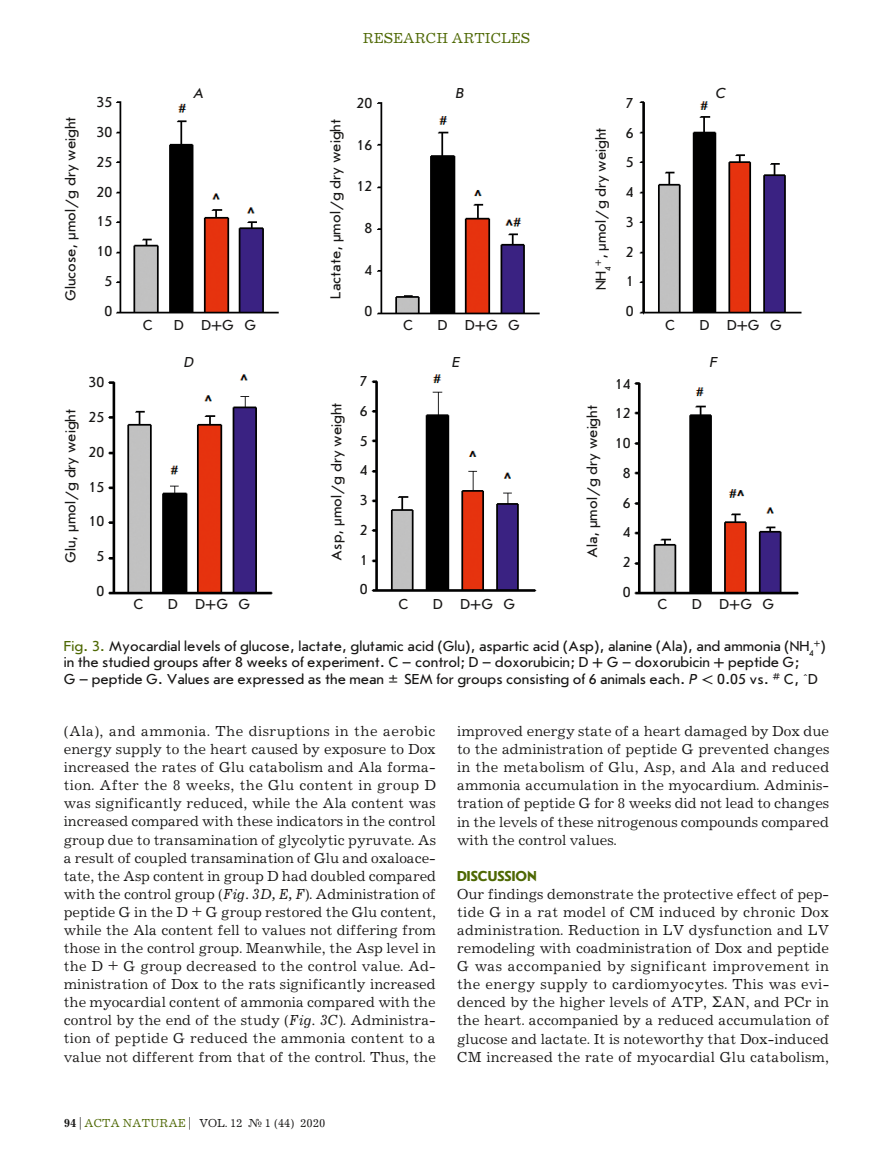
<style>
.page{position:relative;width:893px;height:1170px;background:#fff}
.page>*{position:absolute;margin:0;border:0;box-sizing:border-box;transform-origin:0 0}
.t1{font:15px/18.1px "Journal C";color:#181716;text-align:justify}
.t2{font:15px/29.7px "Journal Sans C";color:#181716;text-align:center}
.t3{font:15px "Journal C";color:#4e6804}
.t4{font:700 15px "Journal Sans C";color:#4e6804}
.t5{font:italic 15px "Journal Sans C";color:#181716}
.t6{font:12px "Journal C";color:#181716}
.t7{font:8.7px "Journal Sans C";color:#181716}
.s1{color:#4e6804}
.s2{font-size:15px}
.s3{font-style:italic}
.s4{font-family:"Newton C Pro"}
.s5{font-weight:700}
</style>
<div class="page">
<img style="left:108px;top:101px;width:694px;height:494px">
<p class="t3" style="left:363px;top:31px;width:169px">RESEARCH ARTICLES</p>
<p class="t5" style="left:193px;top:86px;width:11px">A</p>
<p class="t5" style="left:455px;top:86px;width:10px">B</p>
<p class="t5" style="left:715px;top:86px;width:12px">C</p>
<p class="t2" style="left:96px;top:88px;width:17px">35<br>30<br>25<br>20<br>15<br>10<br>5<br>0</p>
<p class="t2" style="left:356px;top:88px;width:17px">20</p>
<p class="t2" style="left:356px;top:130px;width:17px">16</p>
<p class="t2" style="left:357px;top:172px;width:17px">12</p>
<p class="t2" style="left:364px;top:213px;width:9px">8</p>
<p class="t2" style="left:364px;top:255px;width:9px">4</p>
<p class="t2" style="left:364px;top:297px;width:9px">0</p>
<p class="t2" style="left:626px;top:88px;width:9px;text-align:justify">7<br>6<br>5<br>4<br>3<br>2<br>1<br>0</p>
<p class="t2" style="left:56px;top:301px;width:186px;rotate:-90deg">Glucose, µmol/g dry weight</p>
<p class="t2" style="left:321px;top:299px;width:181px;rotate:-90deg">Lactate, µmol/g dry weight</p>
<p class="t2" style="left:586px;top:290px;width:164px;rotate:-90deg">NH<sub>4</sub><sup>+</sup>, µmol/g dry weight</p>
<p class="t2" style="left:143px;top:310px;width:12px">C</p>
<p class="t2" style="left:174px;top:310px;width:84px">D D+G G</p>
<p class="t2" style="left:403px;top:310px;width:12px">C</p>
<p class="t2" style="left:438px;top:310px;width:84px">D D+G G</p>
<p class="t2" style="left:665px;top:310px;width:12px">C</p>
<p class="t2" style="left:700px;top:310px;width:84px">D D+G G</p>
<p class="t5" style="left:184px;top:354px;width:12px">D</p>
<p class="t5" style="left:452px;top:354px;width:10px">E</p>
<p class="t5" style="left:710px;top:354px;width:10px">F</p>
<p class="t2" style="left:360px;top:366px;width:9px;text-align:justify">7<br>6<br>5<br>4<br>3<br>2<br>1<br>0</p>
<p class="t2" style="left:615px;top:369px;width:17px">14<br>12<br>10<br>8<br>6<br>4<br>2<br>0</p>
<p class="t2" style="left:89px;top:368px;width:17px">30</p>
<p class="t2" style="left:89px;top:402px;width:17px">25</p>
<p class="t2" style="left:89px;top:437px;width:17px">20</p>
<p class="t2" style="left:89px;top:472px;width:17px">15</p>
<p class="t2" style="left:89px;top:507px;width:17px">10</p>
<p class="t2" style="left:96px;top:541px;width:9px">5</p>
<p class="t2" style="left:97px;top:576px;width:9px">0</p>
<p class="t2" style="left:56px;top:563px;width:156px;rotate:-90deg">Glu, µmol/g dry weight</p>
<p class="t2" style="left:322px;top:560px;width:159px;rotate:-90deg">Asp, µmol/g dry weight</p>
<p class="t2" style="left:578px;top:558px;width:155px;rotate:-90deg">Ala, µmol/g dry weight</p>
<p class="t2" style="left:134px;top:589px;width:12px">C</p>
<p class="t2" style="left:168px;top:589px;width:84px">D D+G G</p>
<p class="t2" style="left:398px;top:589px;width:12px">C</p>
<p class="t2" style="left:433px;top:589px;width:84px">D D+G G</p>
<p class="t2" style="left:657px;top:589px;width:12px">C</p>
<p class="t2" style="left:692px;top:589px;width:84px">D D+G G</p>
<p class="t2" style="left:64px;top:631px;width:752px"><span class="s1">Fig. 3.</span> Myocardial levels of glucose, lactate, glutamic acid (Glu), aspartic acid (Asp), alanine (Ala), and ammonia (NH<sub>4</sub></p>
<p class="t7" style="left:814px;top:638px;width:13px">+<span class="s2">)</span></p>
<p class="t2" style="left:64px;top:654px;width:756px;line-height:16.5px;text-align:left">in the studied groups after 8 weeks of experiment. C – control; D – doxorubicin; D + G – doxorubicin + peptide G;<br>G – peptide G. Values are expressed as the mean ± SEM for groups consisting of 6 animals each. <span class="s3">P</span> &lt; 0.05 vs. <sup>#</sup> C, ^D</p>
<p class="t1" style="left:64px;top:722px;width:374px">(Ala), and ammonia. The disruptions in the aerobic energy supply to the heart caused by exposure to Dox increased the rates of Glu catabolism and Ala forma&shy;tion. After the 8 weeks, the Glu content in group D was significantly reduced, while the Ala content was increased compared with these indicators in the control group due to transamination of glycolytic pyruvate. As a result of coupled transamination of Glu and oxaloace&shy;tate, the Asp content in group D had doubled compared with the control group (<span class="s3">Fig. 3D, E, F</span>). Administration of peptide G in the D + G group restored the Glu content, while the Ala content fell to values not differing from those in the control group. Meanwhile, the Asp level in the D + G group decreased to the control value. Ad&shy;ministration of Dox to the rats significantly increased the myocardial content of ammonia compared with the control by the end of the study (<span class="s3">Fig. 3C</span>). Administra&shy;tion of peptide G reduced the ammonia content to a value not different from that of the control. Thus, the</p>
<p class="t1" style="left:457px;top:722px;width:374px">improved energy state of a heart damaged by Dox due to the administration of peptide G prevented changes in the metabolism of Glu, Asp, and Ala and reduced ammonia accumulation in the myocardium. Adminis&shy;tration of peptide G for 8 weeks did not lead to changes in the levels of these nitrogenous compounds compared with the control values.</p>
<p class="t4" style="left:457px;top:868px;width:81px">DISCUSSION</p>
<p class="t1" style="left:457px;top:885px;width:374px">Our findings demonstrate the protective effect of pep&shy;tide G in a rat model of CM induced by chronic Dox administration. Reduction in LV dysfunction and LV remodeling with coadministration of Dox and peptide G was accompanied by significant improvement in the energy supply to cardiomyocytes. This was evi&shy;denced by the higher levels of ATP, <span class="s4">Σ</span>AN, and PCr in the heart. accompanied by a reduced accumulation of glucose and lactate. It is noteworthy that Dox-induced CM increased the rate of myocardial Glu catabolism,</p>
<p class="t6" style="left:64px;top:1116px;width:263px"><span class="s5">94</span> | <span class="s1">ACTA NATURAE</span> | VOL. 12 № 1 (44) 2020</p>
</div>
